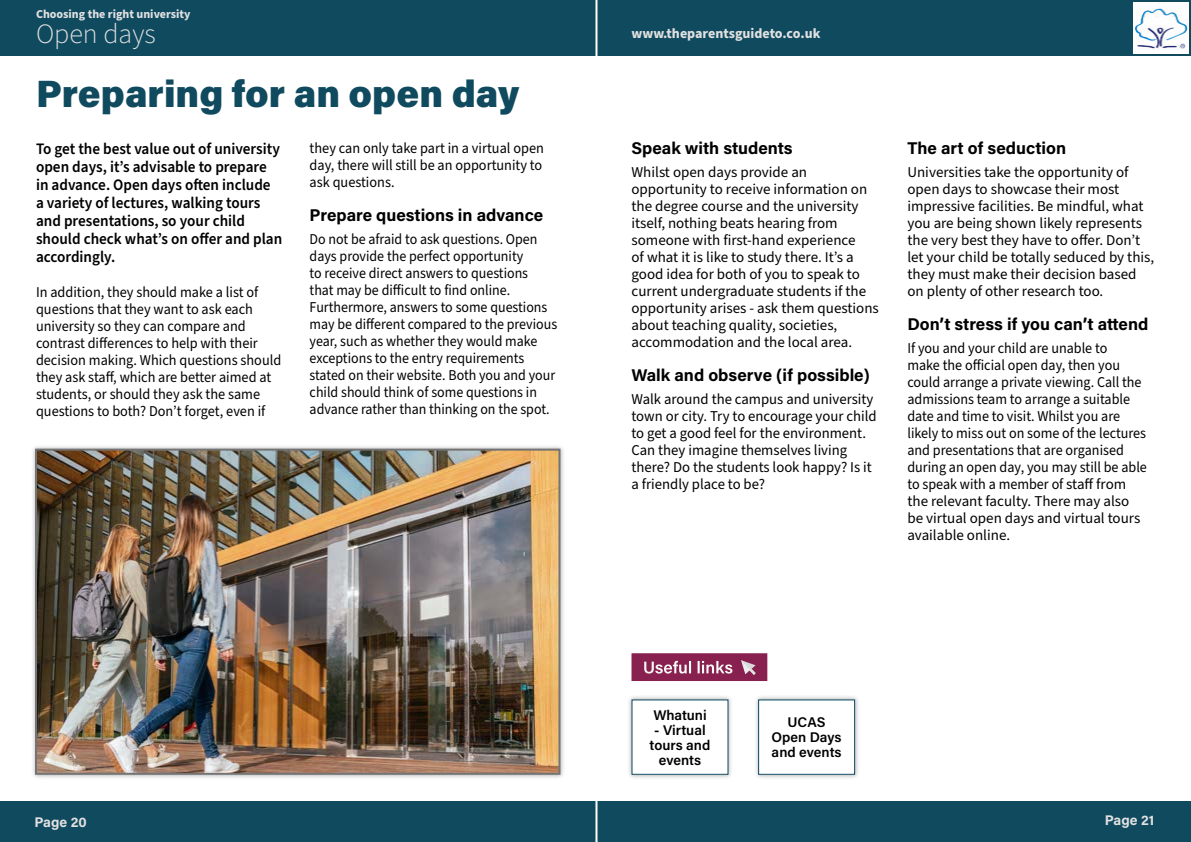
<style>
.page{position:relative;width:1191px;height:842px;background:#fff}
.page>*{position:absolute;margin:0;border:0;box-sizing:border-box;transform-origin:0 0}
.t1{font:900 38px "Acumin Pro";color:#104a5f}
.t2{font:300 28px "Source Sans Pro";color:#e1e1e1}
.t3{font:700 17px "Acumin Pro";color:#000}
.t4{font:600 17px "Acumin Pro";color:#fff}
.t5{font:600 16px/18px "Source Sans Pro";color:#000;scale:.95 1}
.t6{font:15px/17px "Source Sans Pro";color:#000}
.t7{font:15px/17px "Source Sans Pro";color:#000;scale:.93 1}
.t8{font:15px/17px "Source Sans Pro";color:#000;scale:.94 1}
.t9{font:15px/17px "Source Sans Pro";color:#000;scale:.95 1}
.t10{font:600 14px/15px "Acumin Pro";color:#000;text-align:center}
.t11{font:700 14px "Source Sans Pro";color:#e1e1e1}
.t12{font:700 14px "Acumin Pro";color:#e1e1e1}
.t13{font:700 12px "Source Sans Pro";color:#e1e1e1}
</style>
<div class="page">
<div style="left:0;top:0;width:1191px;height:56px;background:#104a5f"></div>
<div style="left:0;top:801px;width:1191px;height:41px;background:#104a5f"></div>
<hr style="left:595px;top:0;width:2px;height:842px;background:#fff">
<div style="left:1133px;top:2px;width:55px;height:52px;background:#fff"></div>
<img style="left:1135px;top:3px;width:53px;height:46px">
<div style="left:31px;top:444px;width:534px;height:335px;background:#919598;opacity:.75"></div>
<img style="left:38px;top:452px;width:519px;height:320px">
<div style="left:35px;top:449px;width:525px;height:326px;border:2px solid #757474"></div>
<div style="left:627px;top:695px;width:105px;height:84px;background:#919598;opacity:.75"></div>
<div style="left:632px;top:700px;width:96px;height:74px;background:#fff"></div>
<div style="left:754px;top:695px;width:105px;height:84px;background:#919598;opacity:.75"></div>
<div style="left:758px;top:700px;width:96px;height:74px;background:#fff"></div>
<div style="left:758px;top:699px;width:97px;height:76px;border:1px solid #104a5f"></div>
<div style="left:633px;top:655px;width:133px;height:24px;background:#892150"></div>
<div style="left:631px;top:653px;width:136px;height:28px;border:3px solid #892150"></div>
<img style="left:741px;top:660px;width:16px;height:14px">
<p class="t13" style="left:36px;top:6px;width:156px">Choosing the right university</p>
<h2 class="t2" style="left:36px;top:15px;width:121px">Open days</h2>
<h1 class="t1" style="left:36px;top:67px;width:485px">Preparing for an open day</h1>
<p class="t5" style="left:36px;top:140px;width:261px">To get the best value out of university open days, it’s advisable to prepare in advance. Open days often include a variety of lectures, walking tours and presentations, so your child should check what’s on offer and plan accordingly.</p>
<p class="t9" style="left:36px;top:284px;width:260px">In addition, they should make a list of questions that they want to ask each university so they can compare and contrast differences to help with their decision making. Which questions should they ask staff, which are better aimed at students, or should they ask the same questions to both? Don’t forget, even if</p>
<p class="t9" style="left:310px;top:140px;width:248px;text-align:justify">they can only take part in a virtual open day, there will still be an opportunity to ask questions.</p>
<p class="t3" style="left:310px;top:203px;width:235px">Prepare questions in advance</p>
<p class="t7" style="left:310px;top:231px;width:268px">Do not be afraid to ask questions. Open days provide the perfect opportunity<br>to receive direct answers to questions<br>that may be difficult to find online.<br>Furthermore, answers to some questions may be different compared to the previous year, such as whether they would make exceptions to the entry requirements stated on their website. Both you and your child should think of some questions in advance rather than thinking on the spot.</p>
<p class="t11" style="left:631px;top:24px;width:190px">www.theparentsguideto.co.uk</p>
<p class="t3" style="left:631px;top:136px;width:163px">Speak with students</p>
<p class="t6" style="left:631px;top:164px;width:249px">Whilst open days provide an opportunity to receive information on the degree course and the university itself, nothing beats hearing from someone with first-hand experience<br>of what it is like to study there. It’s a good idea for both of you to speak to current undergraduate students if the opportunity arises - ask them questions about teaching quality, societies, accommodation and the local area.</p>
<p class="t3" style="left:631px;top:363px;width:240px">Walk and observe (if possible)</p>
<p class="t6" style="left:631px;top:391px;width:247px">Walk around the campus and university town or city. Try to encourage your child to get a good feel for the environment.<br>Can they imagine themselves living there? Do the students look happy? Is it a friendly place to be?</p>
<p class="t3" style="left:907px;top:136px;width:160px">The art of seduction</p>
<p class="t6" style="left:907px;top:164px;width:248px">Universities take the opportunity of open days to showcase their most impressive facilities. Be mindful, what you are being shown likely represents the very best they have to offer. Don’t let your child be totally seduced by this, they must make their decision based on plenty of other research too.</p>
<p class="t3" style="left:907px;top:312px;width:242px">Don’t stress if you can’t attend</p>
<p class="t8" style="left:907px;top:340px;width:256px">If you and your child are unable to<br>make the official open day, then you could arrange a private viewing. Call the admissions team to arrange a suitable date and time to visit. Whilst you are likely to miss out on some of the lectures and presentations that are organised during an open day, you may still be able to speak with a member of staff from the relevant faculty. There may also be virtual open days and virtual tours available online.</p>
<p class="t4" style="left:643px;top:655px;width:92px">Useful links</p>
<p class="t10" style="left:653px;top:707px;width:55px">Whatuni</p>
<p class="t10" style="left:649px;top:722px;width:62px">- Virtual tours and events</p>
<p class="t10" style="left:771px;top:714px;width:71px">UCAS<br>Open Days and events</p>
<p class="t12" style="left:35px;top:812px;width:54px">Page 20</p>
<p class="t12" style="left:1105px;top:810px;width:51px">Page 21</p>
</div>
